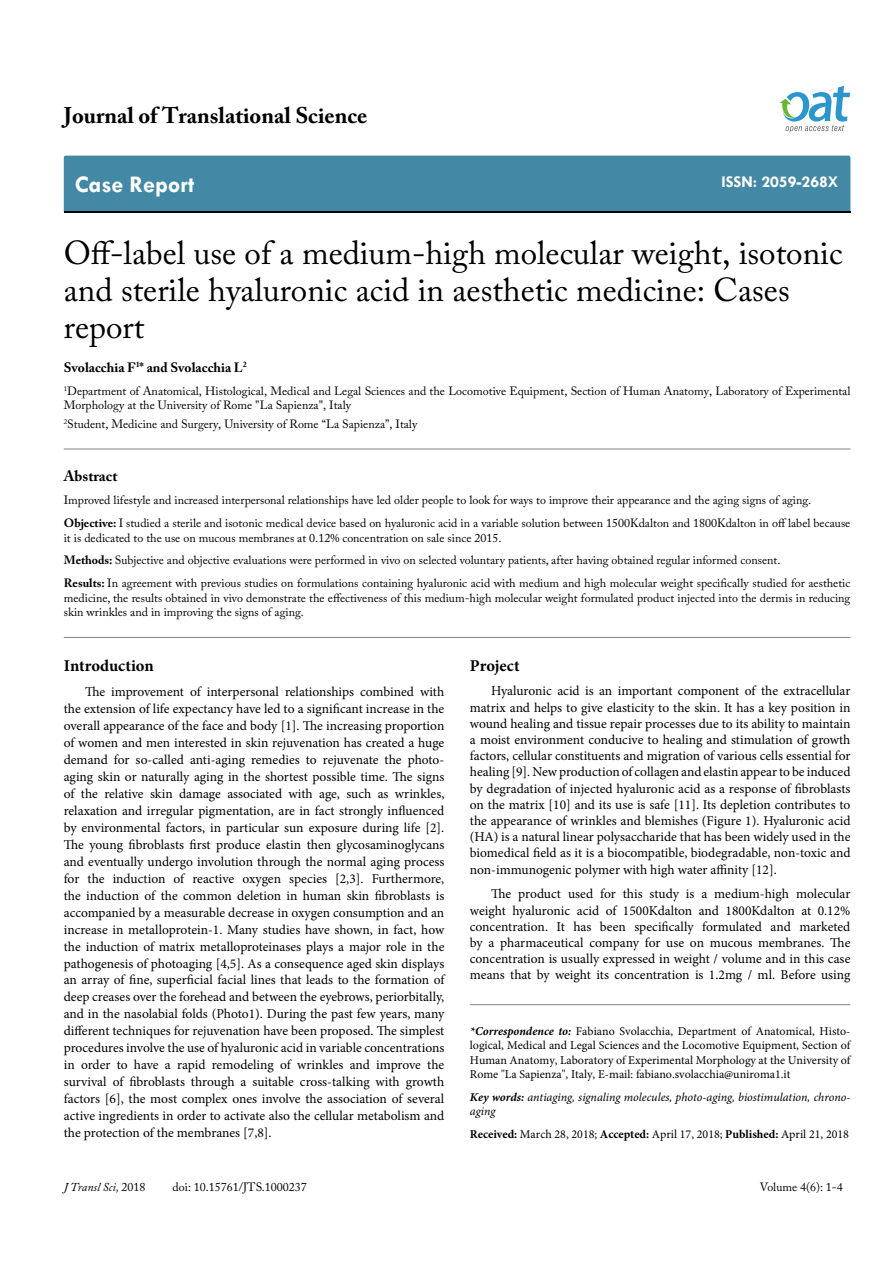
<style>
.page{position:relative;width:893px;height:1263px;background:#fff}
.page>*{position:absolute;margin:0;border:0;box-sizing:border-box;transform-origin:0 0}
.t1{font:33px/37.5px "Adobe Caslon Pro";color:#000}
.t2{font:700 24px "Tw Cen";color:#fff}
.t3{font:700 22.5px "Adobe Caslon Pro";color:#000}
.t4{font:700 16.5px "Minion Pro";letter-spacing:-.005em;color:#000}
.t5{font:700 16.5px "Tw Cen";color:#fff}
.t6{font:700 15px "Adobe Caslon Pro";color:#000}
.t7{font:13.5px/17px "Minion Pro";letter-spacing:-.005em;color:#000;text-align:justify}
.t8{font:700 13.5px "Adobe Caslon Pro";color:#000}
.t9{font:12px/23px "Adobe Caslon Pro";color:#000}
.t10{font:12px/14.4px "Minion Pro";color:#000;text-align:justify}
.t11{font:italic 12px/14.4px "Minion Pro";color:#000}
.t12{font:italic 12px "Adobe Caslon Pro";color:#000}
.s1{font-weight:700}
.s2{font-weight:700;font-style:italic}
.s3{font-style:normal}
</style>
<div class="page">
<div style="left:64px;top:156px;width:786px;height:56px;background:#4389a5"></div>
<svg style="left:779px;top:86px;width:71px;height:47px"></svg>
<hr style="left:64px;top:449px;width:786px;height:1px;background:#808285">
<hr style="left:64px;top:637px;width:786px;height:1px;background:#808285">
<hr style="left:470px;top:1004px;width:380px;height:1px;background:#808285">
<h3 class="t3" style="left:64px;top:102px;width:305px">Journal of Translational Science</h3>
<h2 class="t2" style="left:75px;top:170px;width:121px">Case Report</h2>
<p class="t5" style="left:721px;top:172px;width:119px">ISSN: 2059-268X</p>
<h1 class="t1" style="left:64px;top:233px;width:780px">Off-label use of a medium-high molecular weight, isotonic and sterile hyaluronic acid in aesthetic medicine: Cases report</h1>
<p class="t8" style="left:64px;top:359px;width:185px">Svolacchia F<sup>1</sup>* and Svolacchia L<sup>2</sup></p>
<p class="t9" style="left:64px;top:383px;width:788px;line-height:14.4px"><sup>1</sup>Department of Anatomical, Histological, Medical and Legal Sciences and the Locomotive Equipment, Section of Human Anatomy, Laboratory of Experimental<br>Morphology at the University of Rome "La Sapienza", Italy</p>
<p class="t9" style="left:64px;top:412px;width:355px"><sup>2</sup>Student, Medicine and Surgery, University of Rome “La Sapienza”, Italy</p>
<p class="t6" style="left:64px;top:467px;width:55px">Abstract</p>
<p class="t9" style="left:64px;top:489px;width:788px">Improved lifestyle and increased interpersonal relationships have led older people to look for ways to improve their appearance and the aging signs of aging.<br><span class="s1">Objective:</span> I studied a sterile and isotonic medical device based on hyaluronic acid in a variable solution between 1500Kdalton and 1800Kdalton in off label because</p>
<p class="t9" style="left:64px;top:526px;width:788px">it is dedicated to the use on mucous membranes at 0.12% concentration on sale since 2015.<br><span class="s1">Methods:</span> Subjective and objective evaluations were performed in vivo on selected voluntary patients, after having obtained regular informed consent.<br><span class="s1">Results:</span> In agreement with previous studies on formulations containing hyaluronic acid with medium and high molecular weight specifically studied for aesthetic</p>
<p class="t9" style="left:64px;top:590px;width:788px;line-height:14.4px">medicine, the results obtained in vivo demonstrate the effectiveness of this medium-high molecular weight formulated product injected into the dermis in reducing skin wrinkles and in improving the signs of aging.</p>
<p class="t4" style="left:64px;top:654px;width:91px">Introduction</p>
<p class="t7" style="left:64px;top:683px;width:382px;text-indent:21px">The improvement of interpersonal relationships combined with the extension of life expectancy have led to a significant increase in the overall appearance of the face and body [1]. The increasing proportion of women and men interested in skin rejuvenation has created a huge demand for so-called anti-aging remedies to rejuvenate the photo&shy;aging skin or naturally aging in the shortest possible time. The signs of the relative skin damage associated with age, such as wrinkles, relaxation and irregular pigmentation, are in fact strongly influenced by environmental factors, in particular sun exposure during life [2].<br>The young fibroblasts first produce elastin then glycosaminoglycans and eventually undergo involution through the normal aging process for the induction of reactive oxygen species [2,3]. Furthermore, the induction of the common deletion in human skin fibroblasts is accompanied by a measurable decrease in oxygen consumption and an increase in metalloprotein-1. Many studies have shown, in fact, how the induction of matrix metalloproteinases plays a major role in the pathogenesis of photoaging [4,5]. As a consequence aged skin displays an array of fine, superficial facial lines that leads to the formation of deep creases over the forehead and between the eyebrows, periorbitally, and in the nasolabial folds (Photo1). During the past few years, many different techniques for rejuvenation have been proposed. The simplest procedures involve the use of hyaluronic acid in variable concentrations in order to have a rapid remodeling of wrinkles and improve the survival of fibroblasts through a suitable cross-talking with growth factors [6], the most complex ones involve the association of several active ingredients in order to activate also the cellular metabolism and the protection of the membranes [7,8].</p>
<p class="t4" style="left:470px;top:654px;width:51px">Project</p>
<p class="t7" style="left:470px;top:683px;width:382px;line-height:16.2px;text-indent:21px">Hyaluronic acid is an important component of the extracellular matrix and helps to give elasticity to the skin. It has a key position in wound healing and tissue repair processes due to its ability to maintain a moist environment conducive to healing and stimulation of growth factors, cellular constituents and migration of various cells essential for healing [9]. New production of collagen and elastin appear to be induced by degradation of injected hyaluronic acid as a response of fibroblasts on the matrix [10] and its use is safe [11]. Its depletion contributes to the appearance of wrinkles and blemishes (Figure 1). Hyaluronic acid (HA) is a natural linear polysaccharide that has been widely used in the biomedical field as it is a biocompatible, biodegradable, non-toxic and non-immunogenic polymer with high water affinity [12].</p>
<p class="t7" style="left:470px;top:886px;width:382px;line-height:16.2px;text-indent:21px">The product used for this study is a medium-high molecular weight hyaluronic acid of 1500Kdalton and 1800Kdalton at 0.12% concentration. It has been specifically formulated and marketed by a pharmaceutical company for use on mucous membranes. The concentration is usually expressed in weight / volume and in this case means that by weight its concentration is 1.2mg / ml. Before using</p>
<p class="t10" style="left:470px;top:1024px;width:382px"><span class="s2">*Correspondence to:</span> Fabiano Svolacchia, Department of Anatomical, Histo&shy;logical, Medical and Legal Sciences and the Locomotive Equipment, Section of Human Anatomy, Laboratory of Experimental Morphology at the University of Rome "La Sapienza", Italy, E-mail: fabiano.svolacchia@uniroma1.it</p>
<p class="t11" style="left:470px;top:1090px;width:382px"><span class="s1">Key words:</span> antiaging, signaling molecules, photo-aging, biostimulation, chrono&shy;aging</p>
<p class="t10" style="left:470px;top:1127px;width:381px"><span class="s1">Received:</span> March 28, 2018; <span class="s1">Accepted:</span> April 17, 2018; <span class="s1">Published:</span> April 21, 2018</p>
<p class="t12" style="left:64px;top:1180px;width:83px">J Transl Sci, <span class="s3">2018</span></p>
<p class="t9" style="left:173px;top:1176px;width:136px">doi: 10.15761/JTS.1000237</p>
<p class="t9" style="left:760px;top:1176px;width:84px">Volume 4(6): 1-4</p>
</div>
